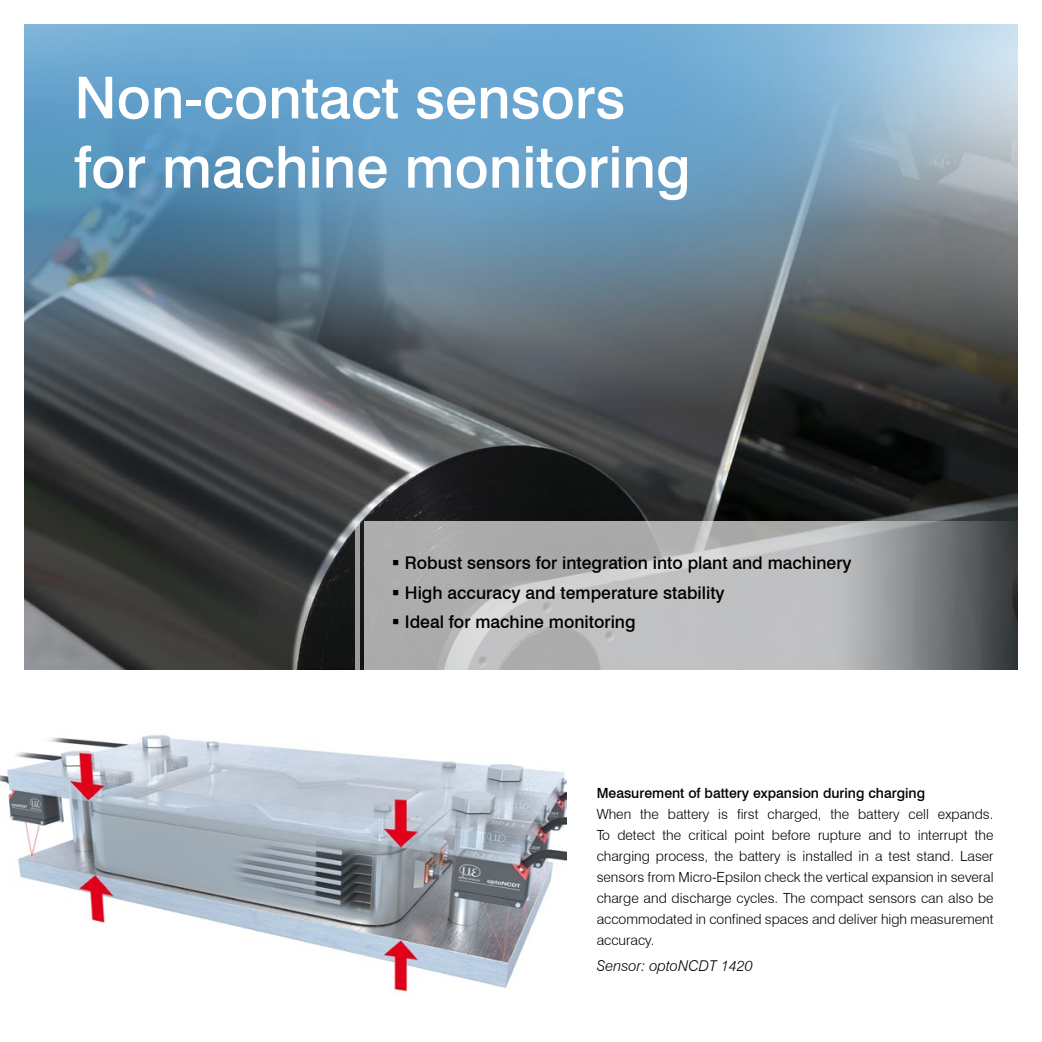
<style>
.page{position:relative;width:1042px;height:1042px;background:#fff}
.page>*{position:absolute;margin:0;border:0;box-sizing:border-box;transform-origin:0 0}
.t1{font:500 57.75px/69.3px "Swiss 721 BT";color:#fff}
.t2{font:500 17.5px "Swiss 721 BT";color:#000}
.t3{font:italic 300 14.88px "Swiss 721 BT";color:#000}
.t4{font:300 14px/21px "Swiss 721 BT";color:#000;text-align:justify}
.t5{font:500 14px "Swiss 721 BT";color:#000}
</style>
<div class="page">
<img style="left:25px;top:25px;width:992px;height:645px">
<svg style="left:364px;top:521px;width:653px;height:149px;background:#a7a8aa"></svg>
<div style="left:355px;top:521px;width:5px;height:149px;background:#9c9d9d"></div>
<img style="left:0;top:735px;width:567px;height:257px">
<h1 class="t1" style="left:74px;top:63px;width:618px">Non-contact sensors for machine monitoring</h1>
<p class="t2" style="left:392px;top:552px;width:461px">▪ Robust sensors for integration into plant and machinery</p>
<p class="t2" style="left:392px;top:582px;width:334px">▪ High accuracy and temperature stability</p>
<p class="t2" style="left:392px;top:611px;width:245px">▪ Ideal for machine monitoring</p>
<p class="t5" style="left:597px;top:785px;width:330px">Measurement of battery expansion during charging</p>
<p class="t4" style="left:597px;top:803px;width:398px">When the battery is first charged, the battery cell expands.<br>To detect the critical point before rupture and to interrupt the charging process, the battery is installed in a test stand. Laser sensors from Micro-Epsilon check the vertical expansion in several charge and discharge cycles. The compact sensors can also be accommodated in confined spaces and deliver high measurement accuracy.</p>
<p class="t3" style="left:597px;top:957px;width:157px">Sensor: optoNCDT 1420</p>
</div>
